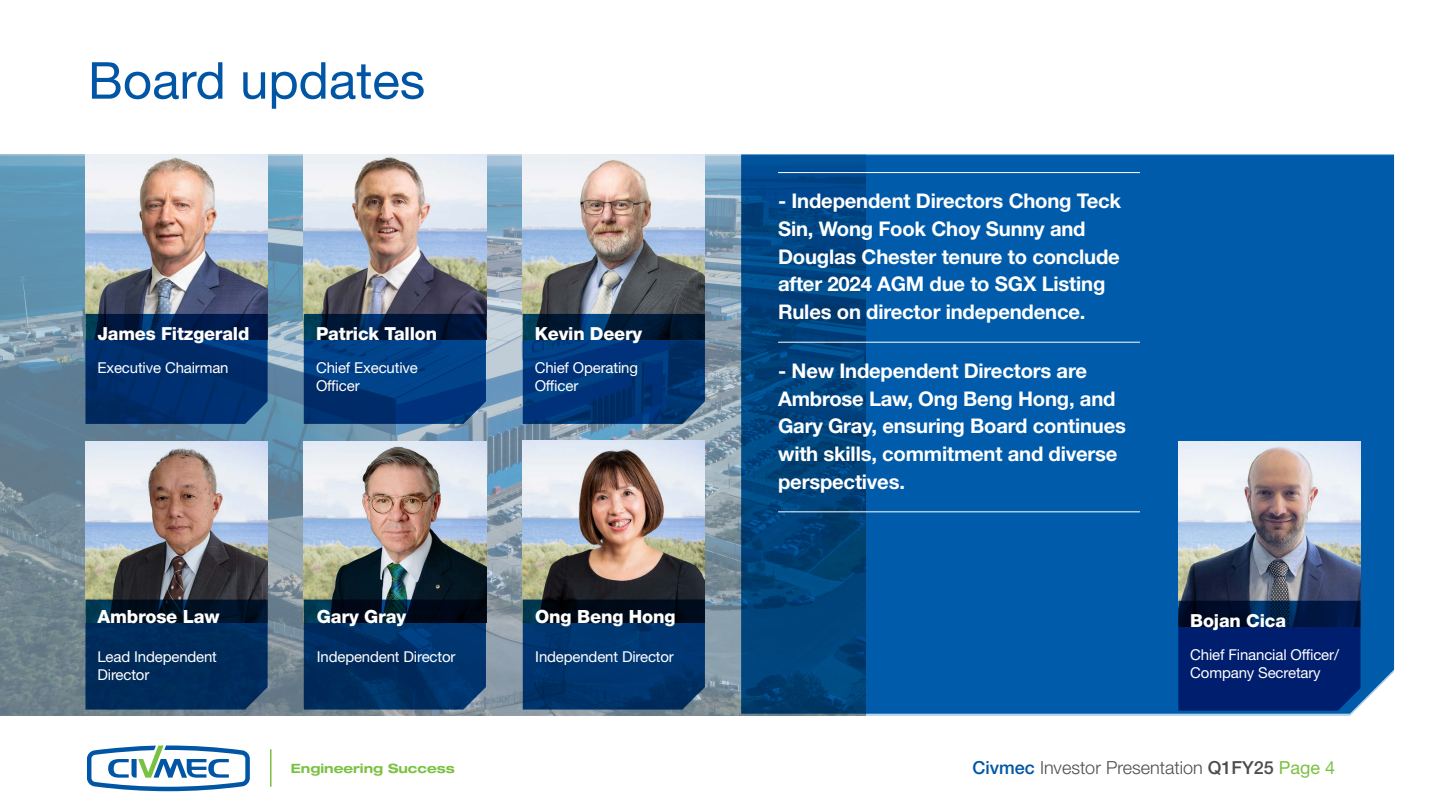
<style>
.page{position:relative;width:1440px;height:810px;background:#fff}
.page>*{position:absolute;margin:0;border:0;box-sizing:border-box;transform-origin:0 0}
.t1{font:51px "Helvetica Neue LT Std";color:#0055a5}
.TABLE-Bold{font:700 20.25px/27.8px "Helvetica Neue LT Std";letter-spacing:-.01em;color:#fff}
.SUB-HEADING_2{font:800 18.23px "Helvetica Neue LT Std";letter-spacing:-.01em;color:#fff}
.SUB-HEADING_2-2{font:800 18px "Helvetica Neue LT Std";letter-spacing:-.01em;color:#fff}
.t2{font:300 18px "Helvetica Neue LT Std";color:#4d4d4f}
.SUB-HEADING_2-3{font:15px/18.2px "Helvetica Neue LT Std";letter-spacing:-.01em;color:#fff}
.t3{font:700 expanded 12.83px "Helvetica Neue LT Std";color:#7bc143}
.s1{font-weight:500;color:#0055a5}
.s2{font-weight:500}
.s3{font-weight:400;color:#7bc143}
</style>
<div class="page">
<img style="left:0;top:155px;width:866px;height:561px">
<svg style="left:87px;top:746px;width:163px;height:45px"></svg>
<hr style="left:270px;top:749px;width:2px;height:38px;background:#7bc143">
<img style="left:86px;top:441px;width:182px;height:159px">
<svg style="left:85px;top:600px;width:183px;height:110px;background:#022851"></svg>
<img style="left:523px;top:441px;width:182px;height:159px">
<svg style="left:523px;top:600px;width:182px;height:110px;background:#022d5c"></svg>
<img style="left:303px;top:441px;width:183px;height:182px">
<svg style="left:304px;top:600px;width:182px;height:110px;background:#022b59"></svg>
<img style="left:86px;top:154px;width:182px;height:160px">
<svg style="left:85px;top:314px;width:183px;height:110px;background:#012c65"></svg>
<img style="left:523px;top:154px;width:182px;height:160px">
<svg style="left:523px;top:314px;width:182px;height:110px;background:#013169"></svg>
<img style="left:303px;top:154px;width:183px;height:186px">
<svg style="left:304px;top:314px;width:182px;height:110px;background:#013470"></svg>
<svg style="left:741px;top:154px;width:653px;height:560px;background:#0157a0"></svg>
<hr style="left:778px;top:172px;width:362px;height:1px;background:#fff">
<hr style="left:778px;top:342px;width:362px;height:1px;background:#fff">
<hr style="left:778px;top:511px;width:362px;height:1px;background:#fff">
<img style="left:1178px;top:441px;width:182px;height:160px">
<svg style="left:1178px;top:601px;width:182px;height:110px;background:#001d63"></svg>
<p class="t1" style="left:88px;top:50px;width:339px">Board updates</p>
<p class="SUB-HEADING_2-2" style="left:97px;top:323px;width:153px">James Fitzgerald</p>
<p class="SUB-HEADING_2-3" style="left:97px;top:358px;width:133px">Executive Chairman</p>
<p class="SUB-HEADING_2-2" style="left:316px;top:323px;width:123px">Patrick Tallon</p>
<p class="SUB-HEADING_2-3" style="left:316px;top:358px;width:103px">Chief Executive<br>Officer</p>
<p class="SUB-HEADING_2-2" style="left:535px;top:323px;width:109px">Kevin Deery</p>
<p class="SUB-HEADING_2-3" style="left:535px;top:358px;width:105px">Chief Operating<br>Officer</p>
<p class="SUB-HEADING_2" style="left:97px;top:606px;width:124px">Ambrose Law</p>
<p class="SUB-HEADING_2-3" style="left:97px;top:647px;width:121px">Lead Independent<br>Director</p>
<p class="SUB-HEADING_2" style="left:317px;top:605px;width:91px">Gary Gray</p>
<p class="SUB-HEADING_2-3" style="left:317px;top:647px;width:140px">Independent Director</p>
<p class="SUB-HEADING_2" style="left:535px;top:606px;width:142px">Ong Beng Hong</p>
<p class="SUB-HEADING_2-3" style="left:535px;top:647px;width:140px">Independent Director</p>
<p class="TABLE-Bold" style="left:778px;top:187px;width:345px">- Independent Directors Chong Teck<br>Sin, Wong Fook Choy Sunny and<br>Douglas Chester tenure to conclude after 2024 AGM due to SGX Listing<br>Rules on director independence.</p>
<p class="TABLE-Bold" style="left:778px;top:356px;width:349px">- New Independent Directors are<br>Ambrose Law, Ong Beng Hong, and<br>Gary Gray, ensuring Board continues with skills, commitment and diverse perspectives.</p>
<p class="SUB-HEADING_2-2" style="left:1190px;top:609px;width:97px">Bojan Cica</p>
<p class="SUB-HEADING_2-3" style="left:1190px;top:645px;width:150px">Chief Financial Officer/<br>Company Secretary</p>
<p class="t3" style="left:291px;top:760px;width:165px">Engineering Success</p>
<p class="t2" style="left:973px;top:757px;width:364px"><span class="s1">Civmec</span> Investor Presentation <span class="s2">Q1FY25</span> <span class="s3">Page 4</span></p>
</div>
